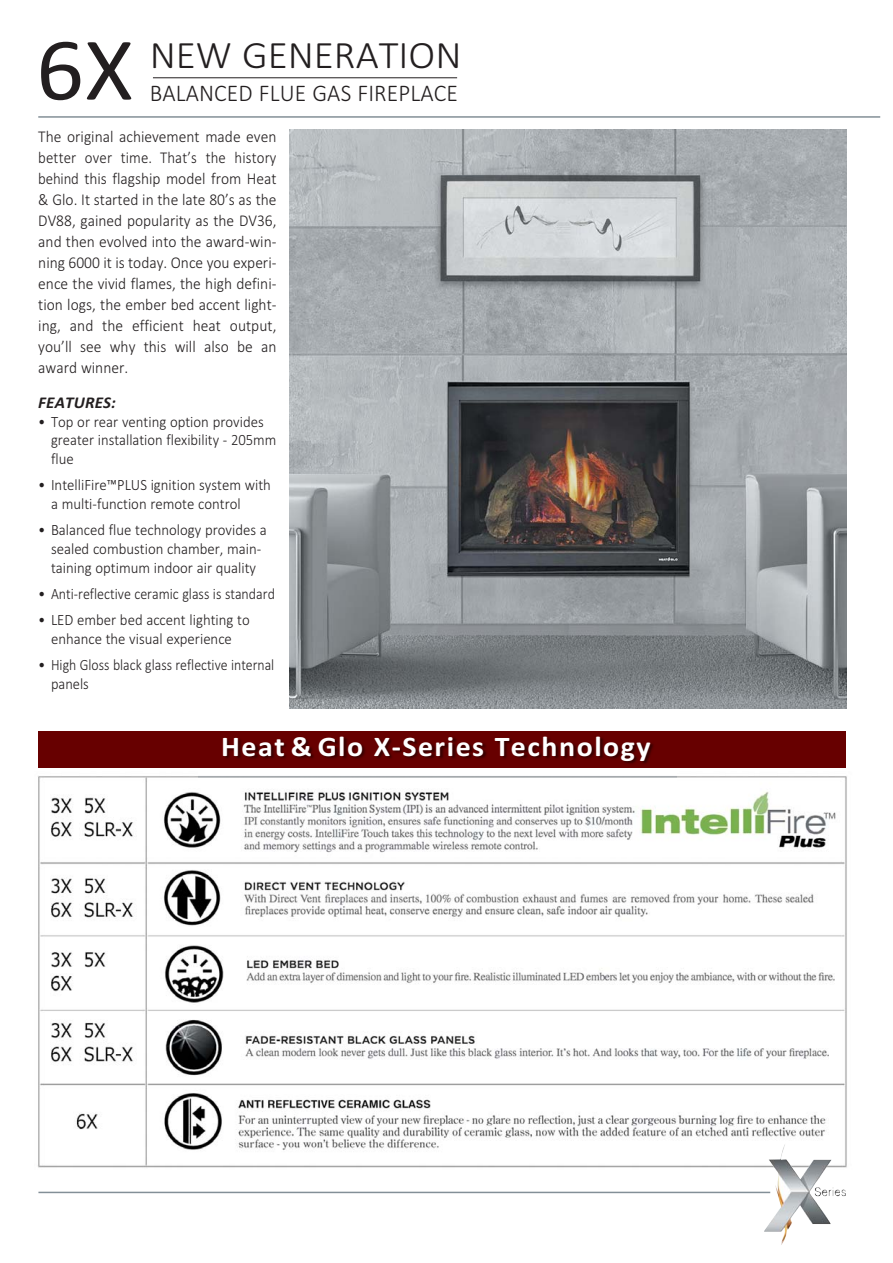
<style>
.page{position:relative;width:893px;height:1263px;background:#fff}
.page>*{position:absolute;margin:0;border:0;box-sizing:border-box;transform-origin:0 0}
.t1{font:90px "Calibri";color:#231f20;scale:1.05 1}
.t2{font:300 39px "Calibri";color:#231f20;scale:1.05 1}
.t3{font:700 28.5px "Calibri";letter-spacing:.05em;color:#fff;scale:1.05 1}
.t4{font:300 24px "Calibri";letter-spacing:.005em;color:#231f20}
.t5{font:300 16.5px/21px "Calibri";color:#231f20;text-align:justify;scale:.94 1}
.t6{font:italic 700 16.5px "Calibri";letter-spacing:.01em;color:#231f20}
.t7{font:300 15.75px/18.8px "Calibri";color:#231f20;scale:.94 1}
</style>
<div class="page">
<img style="left:289px;top:130px;width:557px;height:578px">
<hr style="left:153px;top:77px;width:304px;height:1px;background:#231f20">
<img style="left:38px;top:776px;width:809px;height:392px">
<div style="left:38px;top:731px;width:808px;height:36px;background:#670000"></div>
<img style="left:198px;top:737px;width:479px;height:48px">
<hr style="left:38px;top:116px;width:842px;height:2px;background:#838f97">
<hr style="left:38px;top:1192px;width:732px;height:1px;background:#838f97">
<img style="left:764px;top:1143px;width:82px;height:102px">
<h1 class="t1" style="left:36px;top:16px;width:94px">6X</h1>
<h2 class="t2" style="left:150px;top:41px;width:298px">NEW GENERATION</h2>
<h3 class="t4" style="left:150px;top:84px;width:310px">BALANCED FLUE GAS FIREPLACE</h3>
<p class="t5" style="left:38px;top:127px;width:255px">The original achievement made even better over time. That’s the history behind this flagship model from Heat &amp; Glo. It started in the late 80’s as the DV88, gained popularity as the DV36, and then evolved into the award-win&shy;ning 6000 it is today. Once you experi&shy;ence the vivid flames, the high defini&shy;tion logs, the ember bed accent light&shy;ing, and the efficient heat output, you’ll see why this will also be an award winner.</p>
<p class="t6" style="left:38px;top:392px;width:79px">FEATURES:</p>
<p class="t7" style="left:51px;top:413px;width:241px;text-indent:-13px">• Top or rear venting option provides greater installation flexibility - 205mm flue</p>
<p class="t7" style="left:51px;top:477px;width:235px;text-indent:-13px">• IntelliFire™PLUS ignition system with a multi-function remote control</p>
<p class="t7" style="left:38px;top:522px;width:245px;text-align:center">• Balanced flue technology provides a sealed combustion chamber, main&shy;taining optimum indoor air quality</p>
<p class="t7" style="left:38px;top:586px;width:253px">• Anti-reflective ceramic glass is standard</p>
<p class="t7" style="left:38px;top:612px;width:226px;text-align:center">• LED ember bed accent lighting to enhance the visual experience</p>
<p class="t7" style="left:51px;top:657px;width:239px;text-indent:-13px">• High Gloss black glass reflective internal panels</p>
<h3 class="t3" style="left:221px;top:729px;width:411px">Heat &amp; Glo X-Series Technology</h3>
</div>
